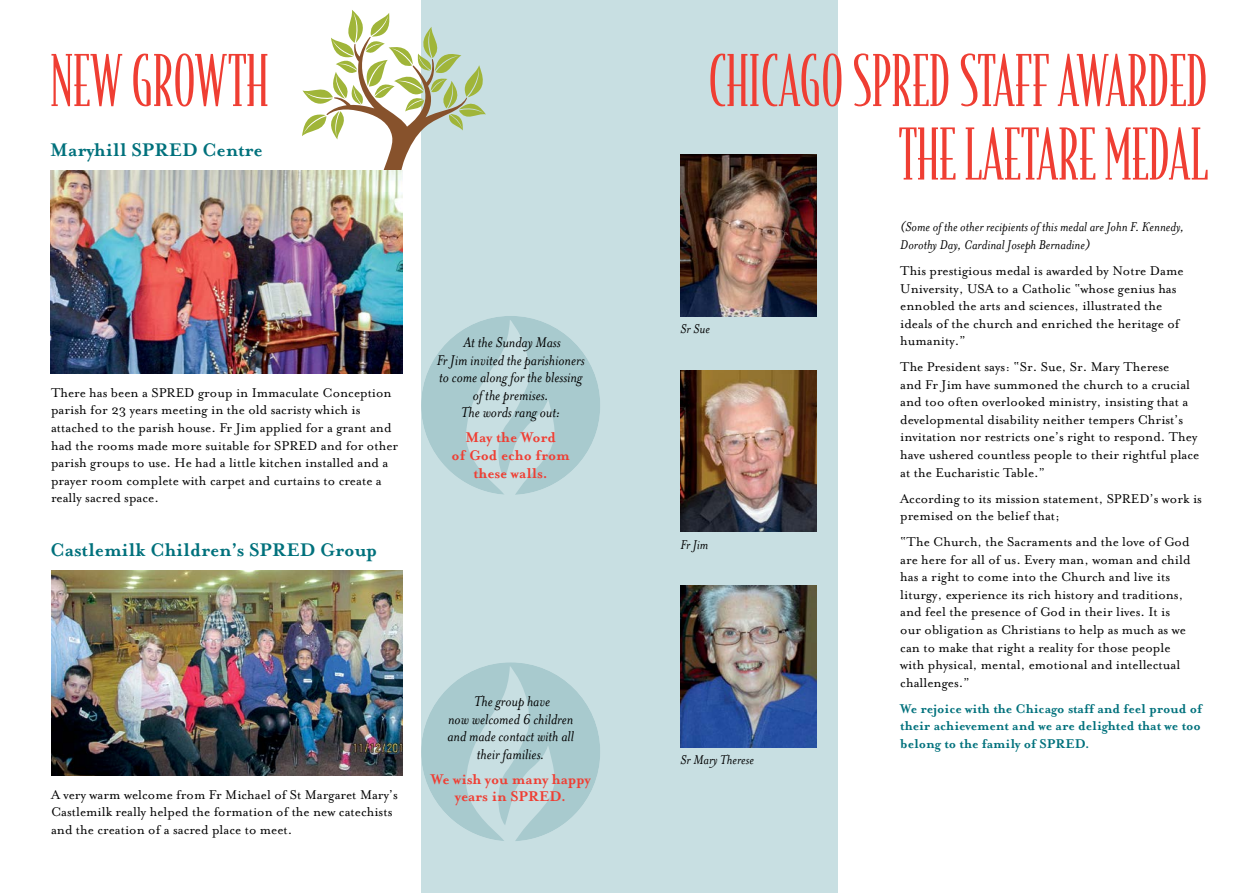
<style>
.page{position:relative;width:1259px;height:893px;background:#fff}
.page>*{position:absolute;margin:0;border:0;box-sizing:border-box;transform-origin:0 0}
.t1{font:300 67.5px/73.5px "Bodega Serif";color:#ef3e33;text-align:right}
.t2{font:700 21px "Mrs Eaves";color:#00717c}
.t3{font:italic 16.2px/17.5px "Mrs Eaves";color:#000;text-align:center}
.t4{font:700 16.2px/17.5px "Mrs Eaves";color:#ef3e33;text-align:center}
.t5{font:14.7px/17.5px "Mrs Eaves Roman";color:#000}
.t6{font:italic 14.7px/17.5px "Mrs Eaves";color:#000}
.t7{font:700 14.7px/17.5px "Mrs Eaves";color:#00717c;text-align:justify}
</style>
<div class="page">
<div style="left:421px;top:0;width:417px;height:893px;background:#c8dfe2"></div>
<svg style="left:302px;top:10px;width:184px;height:169px"></svg>
<img style="left:680px;top:155px;width:137px;height:161px">
<img style="left:680px;top:370px;width:137px;height:162px">
<img style="left:680px;top:585px;width:137px;height:162px">
<img style="left:50px;top:171px;width:352px;height:202px">
<img style="left:51px;top:571px;width:351px;height:205px">
<svg style="left:421px;top:316px;width:179px;height:179px"></svg>
<svg style="left:421px;top:662px;width:179px;height:179px"></svg>
<h1 class="t1" style="left:50px;top:44px;width:220px">NEW GROWTH</h1>
<h2 class="t2" style="left:50px;top:138px;width:214px">Maryhill SPRED Centre</h2>
<p class="t5" style="left:51px;top:384px;width:349px">There has been a SPRED group in Immaculate Conception parish for 23 years meeting in the old sacristy which is attached to the parish house. Fr Jim applied for a grant and had the rooms made more suitable for SPRED and for other parish groups to use. He had a little kitchen installed and a prayer room complete with carpet and curtains to create a really sacred space.</p>
<h2 class="t2" style="left:50px;top:537px;width:328px">Castlemilk Children’s SPRED Group</h2>
<p class="t3" style="left:437px;top:334px;width:149px">At the Sunday Mass<br>Fr Jim invited the parishioners to come along for the blessing of the premises.<br>The words rang out:</p>
<p class="t4" style="left:451px;top:429px;width:120px">May the Word<br>of God echo from these walls.</p>
<p class="t5" style="left:51px;top:786px;width:348px">A very warm welcome from Fr Michael of St Margaret Mary’s<br>Castlemilk really helped the formation of the new catechists and the creation of a sacred place to meet.</p>
<p class="t3" style="left:447px;top:693px;width:128px">The group have<br>now welcomed 6 children and made contact with all their families.</p>
<p class="t4" style="left:431px;top:770px;width:161px">We wish you many happy years in SPRED.</p>
<h1 class="t1" style="left:708px;top:44px;width:501px">CHICAGO SPRED STAFF AWARDED<br>THE LAETARE MEDAL</h1>
<p class="t6" style="left:680px;top:320px;width:31px">Sr Sue</p>
<p class="t6" style="left:680px;top:536px;width:29px">Fr Jim</p>
<p class="t6" style="left:680px;top:751px;width:75px">Sr Mary Therese</p>
<p class="t6" style="left:900px;top:218px;width:285px">(Some of the other recipients of this medal are John F. Kennedy,<br>Dorothy Day, Cardinal Joseph Bernadine)</p>
<p class="t5" style="left:900px;top:262px;width:285px">This prestigious medal is awarded by Notre Dame University, USA to a Catholic “whose genius has ennobled the arts and sciences, illustrated the ideals of the church and enriched the heritage of humanity.”</p>
<p class="t5" style="left:900px;top:358px;width:301px">The President says: “Sr. Sue, Sr. Mary Therese<br>and Fr Jim have summoned the church to a crucial and too often overlooked ministry, insisting that a developmental disability neither tempers Christ’s invitation nor restricts one’s right to respond. They have ushered countless people to their rightful place at the Eucharistic Table.”</p>
<p class="t5" style="left:900px;top:490px;width:303px">According to its mission statement, SPRED’s work is premised on the belief that;</p>
<p class="t5" style="left:900px;top:533px;width:292px">“The Church, the Sacraments and the love of God are here for all of us. Every man, woman and child has a right to come into the Church and live its liturgy, experience its rich history and traditions, and feel the presence of God in their lives. It is our obligation as Christians to help as much as we can to make that right a reality for those people with physical, mental, emotional and intellectual challenges.”</p>
<p class="t7" style="left:900px;top:700px;width:303px">We rejoice with the Chicago staff and feel proud of their achievement and we are delighted that we too belong to the family of SPRED.</p>
</div>
